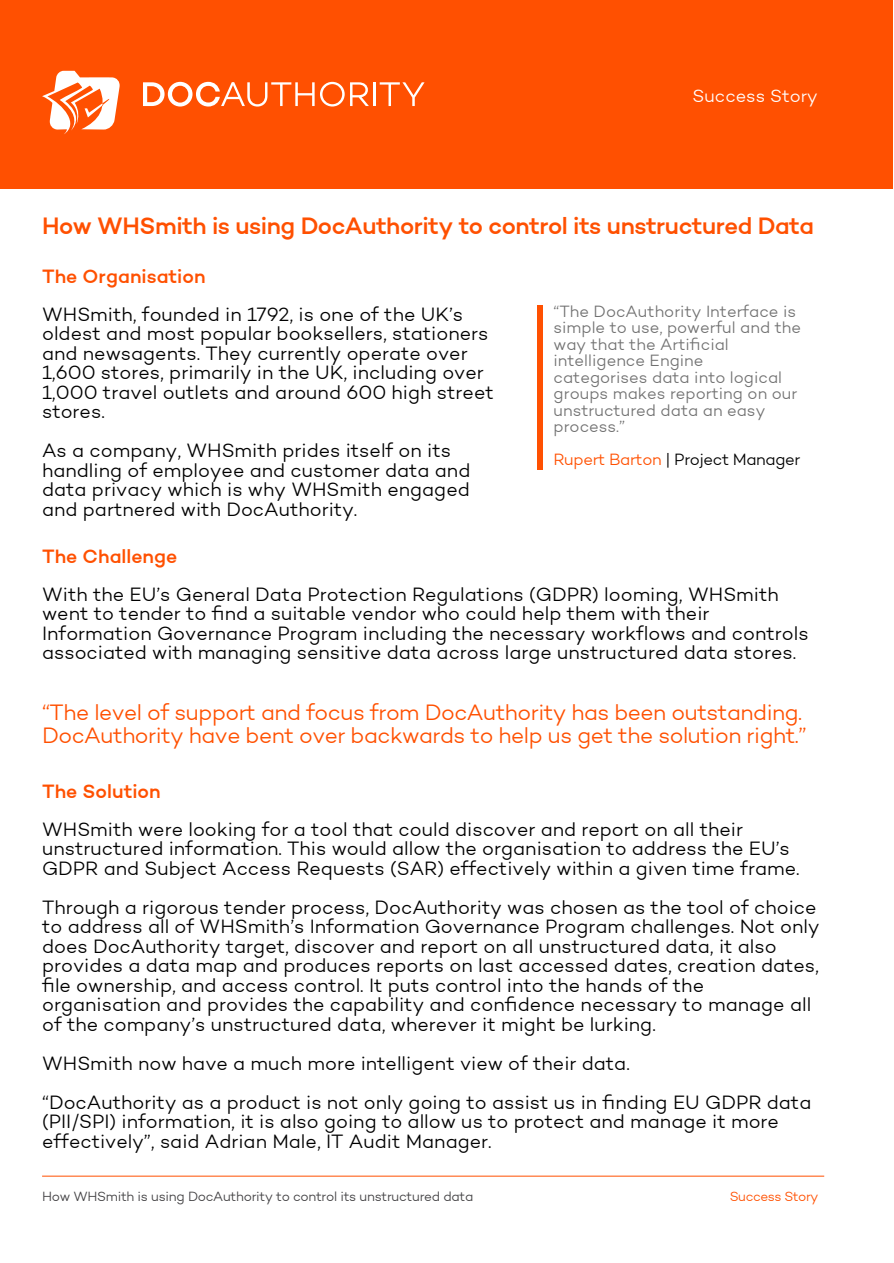
<style>
.page{position:relative;width:894px;height:1263px;background:#fff}
.page>*{position:absolute;margin:0;border:0;box-sizing:border-box;transform-origin:0 0}
.t1{font:500 24px "Campton";letter-spacing:-.02em;color:#ff5001}
.t2{font:300 22.5px/22.5px "Campton";letter-spacing:-.02em;color:#ff5001}
.t3{font:300 19.5px/19.5px "Campton";color:#000}
.t4{font:500 19.5px "Campton";color:#ff5001}
.t5{font:300 18px "Campton";color:#fffefe}
.t6{font:300 16.5px/16.5px "Campton";color:rgb(0 0 0/.56)}
.t7{font:300 16.5px "Campton";letter-spacing:-.02em;color:#000}
.t8{font:300 13.5px "Campton";letter-spacing:-.02em;color:#414042}
.t9{font:300 13.5px "Campton";letter-spacing:-.035em;color:#ff5001}
.s1{color:#ff5001}
</style>
<div class="page">
<div style="left:0;top:0;width:893px;height:188px;background:#ff5001"></div>
<svg style="left:42px;top:71px;width:78px;height:63px"></svg>
<svg style="left:143px;top:82px;width:226px;height:25px"></svg>
<hr style="left:373px;top:82px;width:3px;height:24px;background:#fff">
<svg style="left:380px;top:82px;width:45px;height:24px"></svg>
<hr style="left:42px;top:1176px;width:782px;height:1px;background:#ff5001">
<div style="left:537px;top:305px;width:6px;height:165px;background:#ff5001"></div>
<p class="t5" style="left:693px;top:88px;width:127px">Success Story</p>
<p class="t1" style="left:42px;top:215px;width:773px">How WHSmith is using DocAuthority to control its unstructured Data</p>
<p class="t4" style="left:42px;top:268px;width:165px">The Organisation</p>
<p class="t3" style="left:42px;top:305px;width:453px">WHSmith, founded in 1792, is one of the UK’s oldest and most popular booksellers, stationers and newsagents. They currently operate over 1,600 stores, primarily in the UK, including over 1,000 travel outlets and around 600 high street stores.</p>
<p class="t3" style="left:42px;top:442px;width:430px">As a company, WHSmith prides itself on its handling of employee and customer data and data privacy which is why WHSmith engaged and partnered with DocAuthority.</p>
<p class="t4" style="left:42px;top:548px;width:137px">The Challenge</p>
<p class="t3" style="left:42px;top:585px;width:768px">With the EU’s General Data Protection Regulations (GDPR) looming, WHSmith went to tender to find a suitable vendor who could help them with their Information Governance Program including the necessary workflows and controls associated with managing sensitive data across large unstructured data stores.</p>
<p class="t2" style="left:42px;top:702px;width:766px">“The level of support and focus from DocAuthority has been outstanding.<br>DocAuthority have bent over backwards to help us get the solution right.”</p>
<p class="t6" style="left:554px;top:304px;width:249px">“The DocAuthority Interface is simple to use, powerful and the way that the Artificial intelligence Engine categorises data into logical groups makes reporting on our unstructured data an easy process.”</p>
<p class="t7" style="left:554px;top:452px;width:249px"><span class="s1">Rupert Barton</span> | Project Manager</p>
<p class="t4" style="left:42px;top:783px;width:120px">The Solution</p>
<p class="t3" style="left:42px;top:820px;width:759px">WHSmith were looking for a tool that could discover and report on all their unstructured information. This would allow the organisation to address the EU’s<br>GDPR and Subject Access Requests (SAR) effectively within a given time frame.</p>
<p class="t3" style="left:42px;top:898px;width:779px">Through a rigorous tender process, DocAuthority was chosen as the tool of choice to address all of WHSmith’s Information Governance Program challenges. Not only does DocAuthority target, discover and report on all unstructured data, it also provides a data map and produces reports on last accessed dates, creation dates, file ownership, and access control. It puts control into the hands of the organisation and provides the capability and confidence necessary to manage all of the company’s unstructured data, wherever it might be lurking.</p>
<p class="t3" style="left:42px;top:1045px;width:771px;line-height:39px">WHSmith now have a much more intelligent view of their data.<br>“DocAuthority as a product is not only going to assist us in finding EU GDPR data</p>
<p class="t3" style="left:42px;top:1113px;width:738px">(PII/SPI) information, it is also going to allow us to protect and manage it more effectively”, said Adrian Male, IT Audit Manager.</p>
<p class="t8" style="left:42px;top:1190px;width:433px">How WHSmith is using DocAuthority to control its unstructured data</p>
<p class="t9" style="left:730px;top:1190px;width:90px">Success Story</p>
</div>
